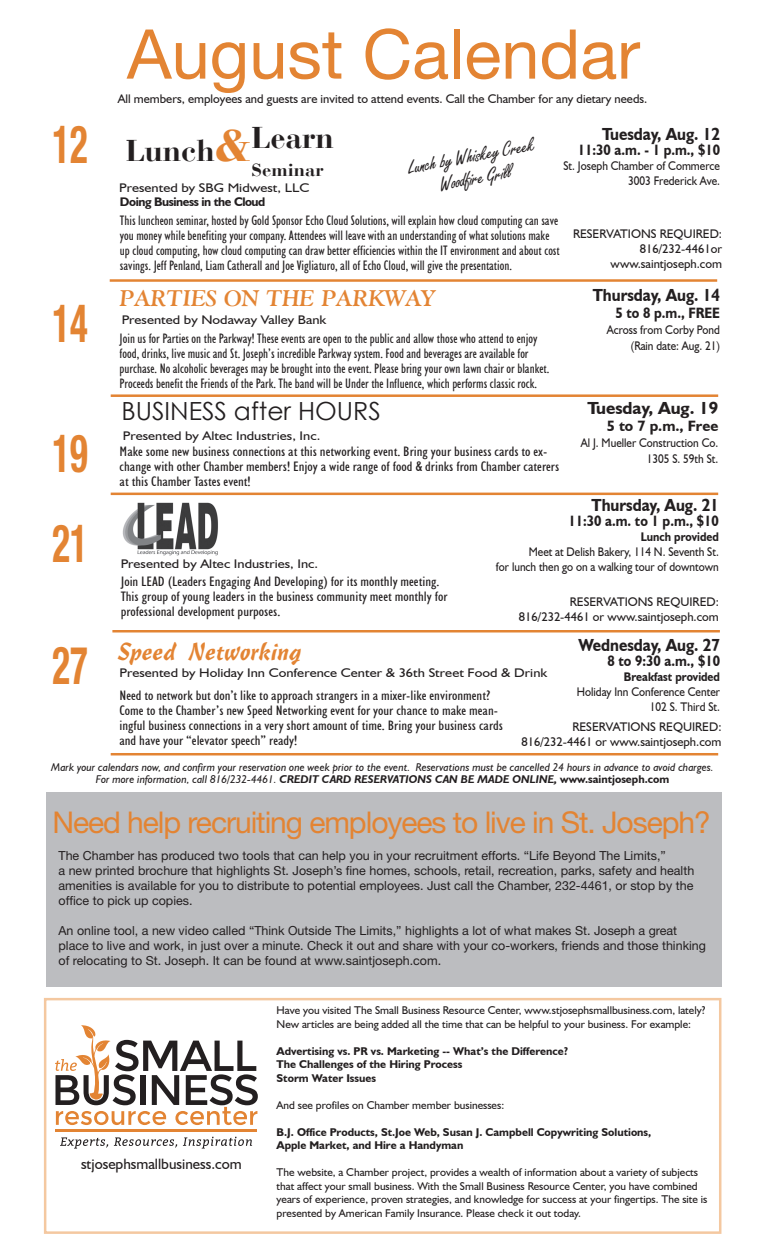
<style>
.page{position:relative;width:765px;height:1260px;background:#fff}
.page>*{position:absolute;margin:0;border:0;box-sizing:border-box;transform-origin:0 0}
.t1{font:68.75px "Helvetica Neue";color:#e38433}
.t2{font:700 condensed 52.5px/90px "Helvetica Neue";color:#e38433;scale:.7 1}
.t3{font:30px "Helvetica Neue";letter-spacing:-.035em;color:#e38433}
.t4{font:700 30px "Boston";color:#231f20}
.t5{font:25px "Century Gothic";color:#231f20}
.t6{font:25px "Cassia";color:#e38433}
.t7{font:italic 700 22.5px "Gilde";letter-spacing:-.01em;color:#e38433}
.t8{font:20px/22.5px "Freelance Script";color:#231f20;text-align:center}
.t9{font:700 17.5px "Humanist 521 BT";color:#231f20;scale:.9 1}
.t10{font:700 17.5px "Humanist 521 BT";color:#231f20}
.t11{font:700 17.5px "Boston";color:#231f20;scale:1.05 1}
.t12{font:700 15px "Humanist 521 BT";color:#231f20;scale:.9 1}
.t13{font:15px "Humanist 521 BT";color:#231f20}
.t14{font:700 15px "Humanist 521 BT";color:#231f20}
.t15{font:condensed 13.75px/15px "Humanist 521 BT";color:#231f20}
.t16{font:condensed 13.75px/15px "Humanist 521 BT";color:#231f20;scale:1.15 1}
.t17{font:12.5px/15px "Helvetica Neue";color:#231f20}
.t18{font:12.5px/15px "Humanist 521 BT";color:#231f20;text-align:right}
.t19{font:12.5px/15px "Humanist 521 BT";color:#231f20;text-align:right;scale:.9 1}
.t20{font:12.5px "Humanist 521 BT";color:#231f20;scale:1.15 1}
.t21{font:700 12.5px "Humanist 521 BT";color:#231f20;scale:.9 1}
.t22{font:700 12.5px "Humanist 521 BT";letter-spacing:-.035em;color:#231f20}
.t23{font:11.25px/13.5px "Humanist 521 BT";color:#231f20}
.t24{font:italic 11.25px/12.5px "Humanist 521 BT";color:#231f20;text-align:center}
.t25{font:700 11.25px/13.5px "Humanist 521 BT";color:#231f20}
.s1{font-size:45px;color:#e38433}
.s2{font-weight:700}
.s3{font-weight:700;font-style:normal}
</style>
<div class="page">
<hr style="left:111px;top:394px;width:607px;height:3px;background:#e38433">
<hr style="left:111px;top:493px;width:607px;height:2px;background:#e38433">
<img style="left:122px;top:502px;width:96px;height:54px">
<hr style="left:110px;top:279px;width:607px;height:3px;background:#e38433">
<hr style="left:111px;top:753px;width:607px;height:2px;background:#e38433">
<div style="left:44px;top:998px;width:677px;height:236px;border:2px solid #f4c8a0"></div>
<svg style="left:60px;top:1137px;width:48px;height:12px"></svg>
<svg style="left:114px;top:1137px;width:63px;height:11px"></svg>
<svg style="left:183px;top:1137px;width:69px;height:12px"></svg>
<hr style="left:56px;top:1130px;width:201px;height:2px;background:#e38433">
<svg style="left:55px;top:1025px;width:203px;height:100px"></svg>
<hr style="left:112px;top:630px;width:608px;height:2px;background:#e38433">
<div style="left:46px;top:793px;width:676px;height:194px;background:#bcbdc0"></div>
<h2 class="t2" style="left:52px;top:96px;width:52px">12</h2>
<h2 class="t2" style="left:52px;top:275px;width:52px">14</h2>
<h2 class="t2" style="left:52px;top:405px;width:52px">19<br>21</h2>
<h2 class="t2" style="left:52px;top:617px;width:52px">27</h2>
<h1 class="t1" style="left:127px;top:5px;width:515px">August Calendar</h1>
<p class="t18" style="left:118px;top:91px;width:531px">All members, employees and guests are invited to attend events. Call the Chamber for any dietary needs.</p>
<h3 class="t4" style="left:125px;top:126px;width:210px">Lunch<span class="s1">&amp;</span>Learn</h3>
<p class="t11" style="left:252px;top:160px;width:70px">Seminar</p>
<p class="t20" style="left:119px;top:180px;width:167px">Presented by SBG Midwest, LLC</p>
<p class="t22" style="left:120px;top:194px;width:147px">Doing Business in the Cloud</p>
<h3 class="t8" style="left:406px;top:157px;width:129px;rotate:-11deg">Lunch by Whiskey Creek<br>Woodfire Grill</h3>
<p class="t9" style="left:602px;top:124px;width:132px">Tuesday, Aug. 12</p>
<p class="t12" style="left:578px;top:141px;width:160px">11:30 a.m. - 1 p.m., $10</p>
<p class="t19" style="left:563px;top:158px;width:176px">St. Joseph Chamber of Commerce<br>3003 Frederick Ave.</p>
<p class="t15" style="left:120px;top:213px;width:441px">This luncheon seminar, hosted by Gold Sponsor Echo Cloud Solutions, will explain how cloud computing can save you money while benefiting your company. Attendees will leave with an understanding of what solutions make up cloud computing, how cloud computing can draw better efficiencies within the IT environment and about cost savings. Jeff Penland, Liam Catherall and Joe Vigliaturo, all of Echo Cloud, will give the presentation.</p>
<h3 class="t7" style="left:120px;top:285px;width:317px">PARTIES ON THE PARKWAY</h3>
<p class="t20" style="left:122px;top:312px;width:180px">Presented by Nodaway Valley Bank</p>
<p class="t15" style="left:120px;top:330px;width:431px">Join us for Parties on the Parkway! These events are open to the public and allow those who attend to enjoy food, drinks, live music and St. Joseph’s incredible Parkway system. Food and beverages are available for purchase. No alcoholic beverages may be brought into the event. Please bring your own lawn chair or blanket.<br>Proceeds benefit the Friends of the Park. The band will be Under the Influence, which performs classic rock.</p>
<h3 class="t5" style="left:121px;top:393px;width:261px">BUSINESS after HOURS</h3>
<p class="t20" style="left:123px;top:428px;width:173px">Presented by Altec Industries, Inc.</p>
<p class="t16" style="left:120px;top:444px;width:384px">Make some new business connections at this networking event. Bring your business cards to ex&shy;change with other Chamber members! Enjoy a wide range of food &amp; drinks from Chamber caterers at this Chamber Tastes event!</p>
<p class="t18" style="left:573px;top:226px;width:151px">RESERVATIONS REQUIRED:<br>816/232-4461or www.saintjoseph.com</p>
<p class="t9" style="left:593px;top:285px;width:143px">Thursday, Aug. 14</p>
<p class="t12" style="left:615px;top:303px;width:118px">5 to 8 p.m., FREE</p>
<p class="t19" style="left:607px;top:321px;width:127px;line-height:16.2px">Across from Corby Pond (Rain date: Aug. 21)</p>
<p class="t10" style="left:588px;top:398px;width:132px">Tuesday, Aug. 19</p>
<p class="t14" style="left:607px;top:416px;width:113px">5 to 7 p.m., Free</p>
<p class="t19" style="left:581px;top:434px;width:154px;line-height:16.2px">Al J. Mueller Construction Co.<br>1305 S. 59th St.</p>
<p class="t9" style="left:592px;top:494px;width:143px">Thursday, Aug. 21</p>
<p class="t12" style="left:568px;top:512px;width:169px">11:30 a.m. to 1 p.m., $10</p>
<p class="t21" style="left:641px;top:529px;width:88px">Lunch provided</p>
<p class="t19" style="left:529px;top:544px;width:213px">Meet at Delish Bakery, 114 N. Seventh St.</p>
<p class="t20" style="left:121px;top:556px;width:173px">Presented by Altec Industries, Inc.</p>
<p class="t19" style="left:496px;top:559px;width:249px">for lunch then go on a walking tour of downtown</p>
<p class="t16" style="left:121px;top:574px;width:286px">Join LEAD (Leaders Engaging And Developing) for its monthly meeting.<br>This group of young leaders in the business community meet monthly for professional development purposes.</p>
<p class="t18" style="left:519px;top:594px;width:201px">RESERVATIONS REQUIRED:<br>816/232-4461 or www.saintjoseph.com</p>
<p class="t9" style="left:579px;top:634px;width:159px">Wednesday, Aug. 27</p>
<p class="t12" style="left:607px;top:652px;width:127px">8 to 9:30 a.m., $10</p>
<p class="t21" style="left:624px;top:669px;width:108px">Breakfast provided</p>
<p class="t19" style="left:577px;top:684px;width:161px">Holiday Inn Conference Center<br>102 S. Third St.</p>
<h3 class="t6" style="left:118px;top:638px;width:185px">Speed Networking</h3>
<p class="t16" style="left:119px;top:688px;width:335px">Need to network but don’t like to approach strangers in a mixer-like environment?<br>Come to the Chamber’s new Speed Networking event for your chance to make mean&shy;ingful business connections in a very short amount of time. Bring your business cards and have your “elevator speech” ready!</p>
<p class="t20" style="left:119px;top:665px;width:374px">Presented by Holiday Inn Conference Center &amp; 36th Street Food &amp; Drink</p>
<p class="t18" style="left:522px;top:719px;width:201px">RESERVATIONS REQUIRED:<br>816/232-4461 or www.saintjoseph.com</p>
<p class="t24" style="left:51px;top:760px;width:664px">Mark your calendars now, and confirm your reservation one week prior to the event. Reservations must be cancelled 24 hours in advance to avoid charges.<br>For more information, call 816/232-4461. <span class="s2">CREDIT CARD RESERVATIONS CAN BE MADE ONLINE,</span> <span class="s3">www.saintjoseph.com</span></p>
<h3 class="t3" style="left:52px;top:801px;width:660px">Need help recruiting employees to live in St. Joseph?</h3>
<p class="t17" style="left:58px;top:848px;width:637px">The Chamber has produced two tools that can help you in your recruitment efforts. “Life Beyond The Limits,”<br>a new printed brochure that highlights St. Joseph’s fine homes, schools, retail, recreation, parks, safety and health amenities is available for you to distribute to potential employees. Just call the Chamber, 232-4461, or stop by the office to pick up copies.</p>
<p class="t17" style="left:58px;top:923px;width:649px">An online tool, a new video called “Think Outside The Limits,” highlights a lot of what makes St. Joseph a great place to live and work, in just over a minute. Check it out and share with your co-workers, friends and those thinking of relocating to St. Joseph. It can be found at www.saintjoseph.com.</p>
<p class="t13" style="left:81px;top:1154px;width:162px">stjosephsmallbusiness.com</p>
<p class="t23" style="left:277px;top:1003px;width:430px">Have you visited The Small Business Resource Center, www.stjosephsmallbusiness.com, lately?<br>New articles are being added all the time that can be helpful to your business. For example:</p>
<p class="t25" style="left:277px;top:1044px;width:293px">Advertising vs. PR vs. Marketing -- What’s the Difference?<br>The Challenges of the Hiring Process<br>Storm Water Issues</p>
<p class="t23" style="left:277px;top:1098px;width:229px">And see profiles on Chamber member businesses:</p>
<p class="t25" style="left:277px;top:1125px;width:376px">B.J. Office Products, St.Joe Web, Susan J. Campbell Copywriting Solutions,<br>Apple Market, and Hire a Handyman</p>
<p class="t23" style="left:277px;top:1165px;width:432px">The website, a Chamber project, provides a wealth of information about a variety of subjects that affect your small business. With the Small Business Resource Center, you have combined years of experience, proven strategies, and knowledge for success at your fingertips. The site is presented by American Family Insurance. Please check it out today.</p>
</div>
